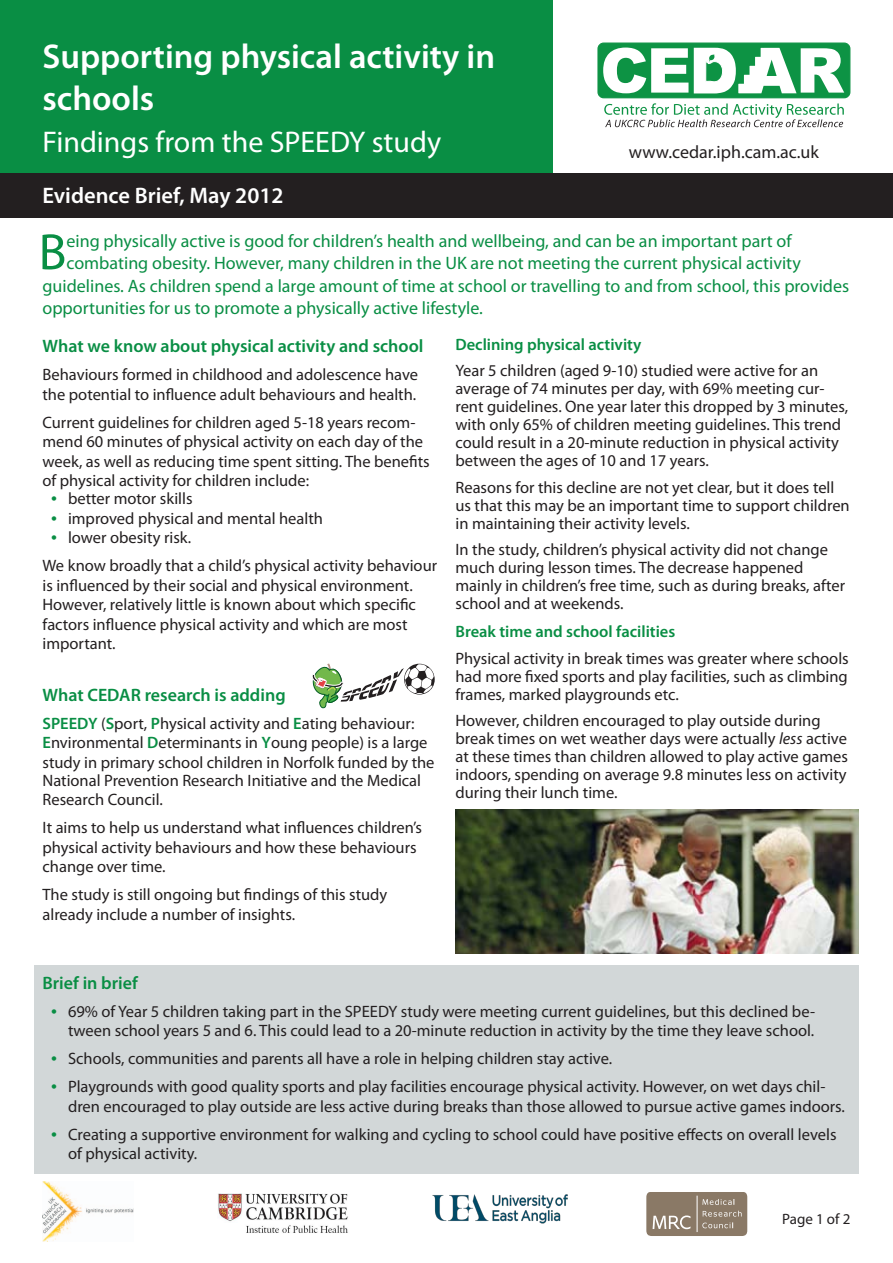
<style>
.page{position:relative;width:893px;height:1263px;background:#fff}
.page>*{position:absolute;margin:0;border:0;box-sizing:border-box;transform-origin:0 0}
.t1{font:51.45px "Myriad Pro";color:#098e44}
.t2{font:600 34.5px/41.4px "Myriad Pro";color:#fff}
.t3{font:30px "Myriad Pro";color:#fff}
.t4{font:600 22.5px "Myriad Pro";color:#fff}
.t5{font:18px "Myriad Pro";color:#098e44}
.t6{font:600 18px "Myriad Pro";color:#098e44}
.t7{font:18px "Myriad Pro";color:#231f20}
.t8{font:16.5px/19.5px "Myriad Pro";color:#231f20}
.t9{font:600 16.5px "Myriad Pro";color:#098e44}
.t10{font:15px "Myriad Pro";color:#231f20}
.s1{font-size:21px;color:#098e44}
.s2{font-weight:600;color:#098e44}
.s3{font-style:italic}
</style>
<div class="page">
<div style="left:0;top:0;width:553px;height:174px;background:#098e44"></div>
<div style="left:0;top:174px;width:893px;height:44px;background:#231f20"></div>
<div style="left:34px;top:965px;width:824px;height:209px;background:#d2d7d8"></div>
<img style="left:43px;top:1182px;width:91px;height:59px">
<img style="left:218px;top:1193px;width:130px;height:40px">
<img style="left:432px;top:1194px;width:136px;height:30px">
<div style="left:646px;top:1192px;width:101px;height:44px;background:#8a7966;border-radius:6px"></div>
<svg style="left:653px;top:1215px;width:37px;height:14px"></svg>
<svg style="left:697px;top:1196px;width:45px;height:36px"></svg>
<svg style="left:604px;top:103px;width:240px;height:24px"></svg>
<div style="left:598px;top:43px;width:252px;height:55px;background:#0d9344;border-radius:6px"></div>
<div style="left:597px;top:43px;width:253px;height:55px;border:1px solid #0d9344;border-radius:6px"></div>
<svg style="left:603px;top:48px;width:85px;height:45px"></svg>
<svg style="left:694px;top:48px;width:150px;height:45px"></svg>
<img style="left:455px;top:809px;width:403px;height:145px">
<svg style="left:312px;top:664px;width:123px;height:44px"></svg>
<p class="t2" style="left:43px;top:35px;width:454px">Supporting physical activity in schools</p>
<p class="t3" style="left:43px;top:123px;width:400px">Findings from the SPEEDY study</p>
<p class="t4" style="left:43px;top:181px;width:242px">Evidence Brief, May 2012</p>
<p class="t1" style="left:39px;top:220px;width:29px">B</p>
<p class="t5" style="left:66px;top:230px;width:727px">eing physically active is good for children’s health and wellbeing, and can be an important part of</p>
<p class="t7" style="left:629px;top:141px;width:191px">www.cedar.iph.cam.ac.uk</p>
<p class="t5" style="left:66px;top:252px;width:736px">combating obesity. However, many children in the UK are not meeting the current physical activity</p>
<p class="t5" style="left:43px;top:275px;width:808px">guidelines. As children spend a large amount of time at school or travelling to and from school, this provides</p>
<p class="t5" style="left:43px;top:297px;width:442px">opportunities for us to promote a physically active lifestyle.</p>
<p class="t6" style="left:43px;top:335px;width:382px">What we know about physical activity and school</p>
<p class="t8" style="left:43px;top:365px;width:377px">Behaviours formed in childhood and adolescence have the potential to influence adult behaviours and health.</p>
<p class="t8" style="left:43px;top:412px;width:389px">Current guidelines for children aged 5-18 years recom&shy;mend 60 minutes of physical activity on each day of the week, as well as reducing time spent sitting. The benefits of physical activity for children include:</p>
<p class="t8" style="left:51px;top:489px;width:143px"><span class="s1">•</span> better motor skills</p>
<p class="t8" style="left:51px;top:508px;width:273px"><span class="s1">•</span> improved physical and mental health</p>
<p class="t8" style="left:51px;top:528px;width:142px"><span class="s1">•</span> lower obesity risk.</p>
<p class="t8" style="left:43px;top:556px;width:396px">We know broadly that a child’s physical activity behaviour is influenced by their social and physical environment.<br>However, relatively little is known about which specific factors influence physical activity and which are most important.</p>
<p class="t6" style="left:43px;top:683px;width:245px">What CEDAR research is adding</p>
<p class="t8" style="left:43px;top:713px;width:394px"><span class="s2">SPEEDY</span> (<span class="s2">S</span>port, <span class="s2">P</span>hysical activity and <span class="s2">E</span>ating behaviour:<br><span class="s2">E</span>nvironmental <span class="s2">D</span>eterminants in <span class="s2">Y</span>oung people) is a large study in primary school children in Norfolk funded by the</p>
<p class="t8" style="left:43px;top:770px;width:380px">National Prevention Research Initiative and the Medical<br>Research Council.</p>
<p class="t8" style="left:43px;top:817px;width:381px">It aims to help us understand what influences children’s physical activity behaviours and how these behaviours change over time.</p>
<p class="t8" style="left:43px;top:884px;width:346px">The study is still ongoing but findings of this study already include a number of insights.</p>
<p class="t9" style="left:455px;top:333px;width:187px">Declining physical activity</p>
<p class="t8" style="left:455px;top:361px;width:394px;line-height:18px">Year 5 children (aged 9-10) studied were active for an average of 74 minutes per day, with 69% meeting cur&shy;rent guidelines. One year later this dropped by 3 minutes, with only 65% of children meeting guidelines. This trend could result in a 20-minute reduction in physical activity between the ages of 10 and 17 years.</p>
<p class="t8" style="left:455px;top:478px;width:396px;line-height:18px">Reasons for this decline are not yet clear, but it does tell us that this may be an important time to support children in maintaining their activity levels.</p>
<p class="t8" style="left:455px;top:540px;width:391px;line-height:18px">In the study, children’s physical activity did not change much during lesson times. The decrease happened mainly in children’s free time, such as during breaks, after school and at weekends.</p>
<p class="t9" style="left:455px;top:621px;width:221px">Break time and school facilities</p>
<p class="t8" style="left:455px;top:649px;width:395px;line-height:18px;text-align:justify">Physical activity in break times was greater where schools had more fixed sports and play facilities, such as climbing frames, marked playgrounds etc.</p>
<p class="t8" style="left:455px;top:712px;width:394px;line-height:18px">However, children encouraged to play outside during break times on wet weather days were actually <span class="s3">less</span> active at these times than children allowed to play active games indoors, spending on average 9.8 minutes less on activity during their lunch time.</p>
<p class="t6" style="left:43px;top:971px;width:97px">Brief in brief</p>
<p class="t8" style="left:51px;top:1001px;width:766px;text-align:right"><span class="s1">•</span> 69% of Year 5 children taking part in the SPEEDY study were meeting current guidelines, but this declined be&shy;tween school years 5 and 6. This could lead to a 20-minute reduction in activity by the time they leave school.</p>
<p class="t8" style="left:51px;top:1048px;width:563px"><span class="s1">•</span> Schools, communities and parents all have a role in helping children stay active.</p>
<p class="t8" style="left:68px;top:1076px;width:778px;text-indent:-17px"><span class="s1">•</span> Playgrounds with good quality sports and play facilities encourage physical activity. However, on wet days chil&shy;dren encouraged to play outside are less active during breaks than those allowed to pursue active games indoors.</p>
<p class="t8" style="left:68px;top:1124px;width:770px;text-indent:-17px"><span class="s1">•</span> Creating a supportive environment for walking and cycling to school could have positive effects on overall levels of physical activity.</p>
<p class="t10" style="left:782px;top:1210px;width:70px">Page 1 of 2</p>
</div>
